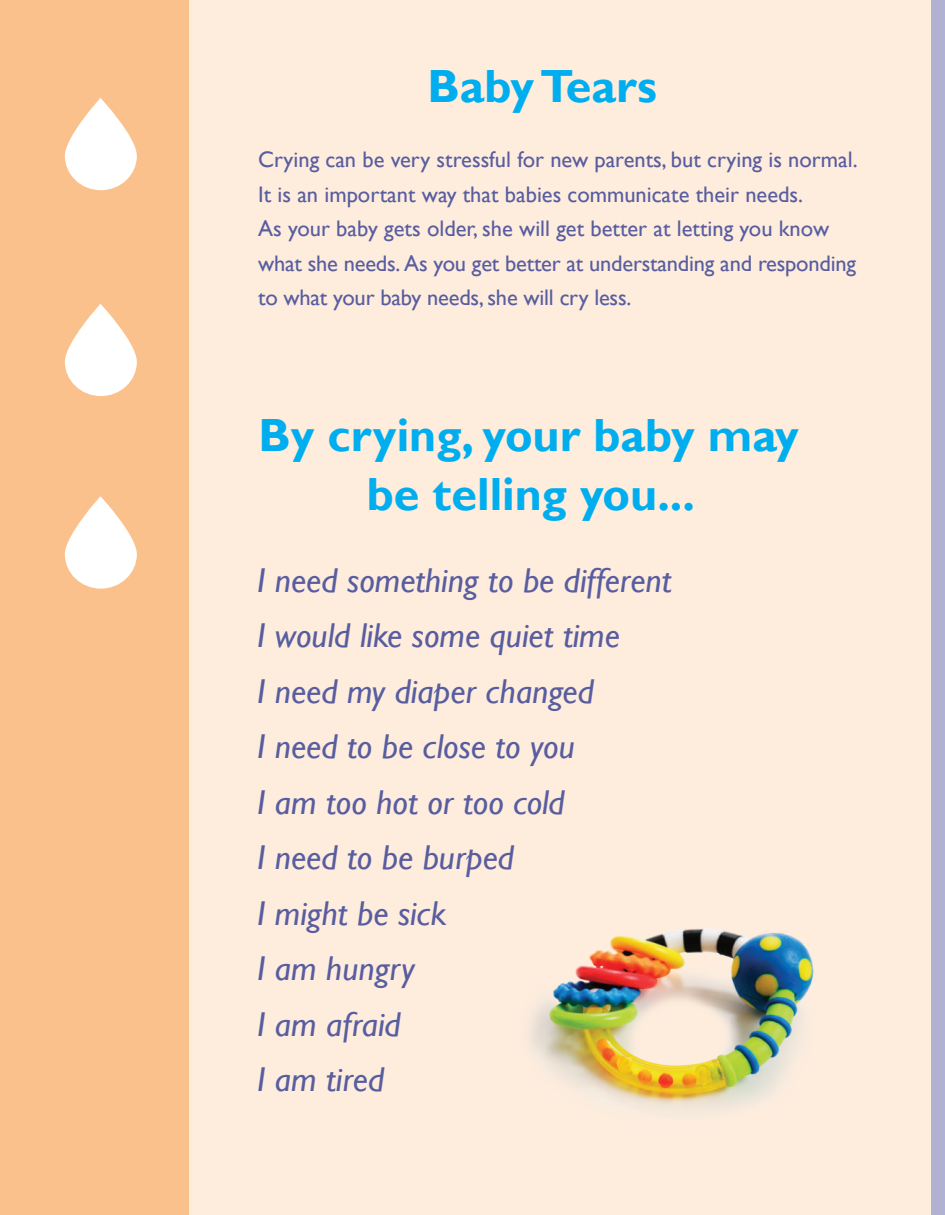
<style>
.page{position:relative;width:945px;height:1215px;background:#fff}
.page>*{position:absolute;margin:0;border:0;box-sizing:border-box;transform-origin:0 0}
.t1{font:700 46.5px/58.5px "Gill Sans";color:#00aeef;text-align:center}
.t2{font:italic 34.5px/55.5px "Gill Sans";color:#585da0}
.t3{font:22.5px/34.5px "Gill Sans";color:#585da0}
</style>
<div class="page">
<div style="left:186px;top:0;width:746px;height:1215px;background:#feeddd"></div>
<div style="left:0;top:0;width:188px;height:1215px;background:#fbc18d"></div>
<div style="left:932px;top:0;width:13px;height:1215px;background:#b0b1d3"></div>
<svg style="left:65px;top:98px;width:72px;height:92px;fill:#fff"></svg>
<svg style="left:65px;top:304px;width:72px;height:92px;fill:#fff"></svg>
<svg style="left:65px;top:496px;width:72px;height:93px;fill:#fff"></svg>
<img style="left:529px;top:928px;width:285px;height:185px">
<h1 class="t1" style="left:427px;top:58px;width:231px">Baby Tears</h1>
<p class="t3" style="left:258px;top:143px;width:601px">Crying can be very stressful for new parents, but crying is normal.<br>It is an important way that babies communicate their needs.<br>As your baby gets older, she will get better at letting you know what she needs. As you get better at understanding and responding to what your baby needs, she will cry less.</p>
<h1 class="t1" style="left:258px;top:408px;width:542px">By crying, your baby may be telling you...</h1>
<h2 class="t2" style="left:257px;top:553px;width:416px">I need something to be different<br>I would like some quiet time<br>I need my diaper changed<br>I need to be close to you<br>I am too hot or too cold<br>I need to be burped<br>I might be sick<br>I am hungry<br>I am afraid<br>I am tired</h2>
</div>
